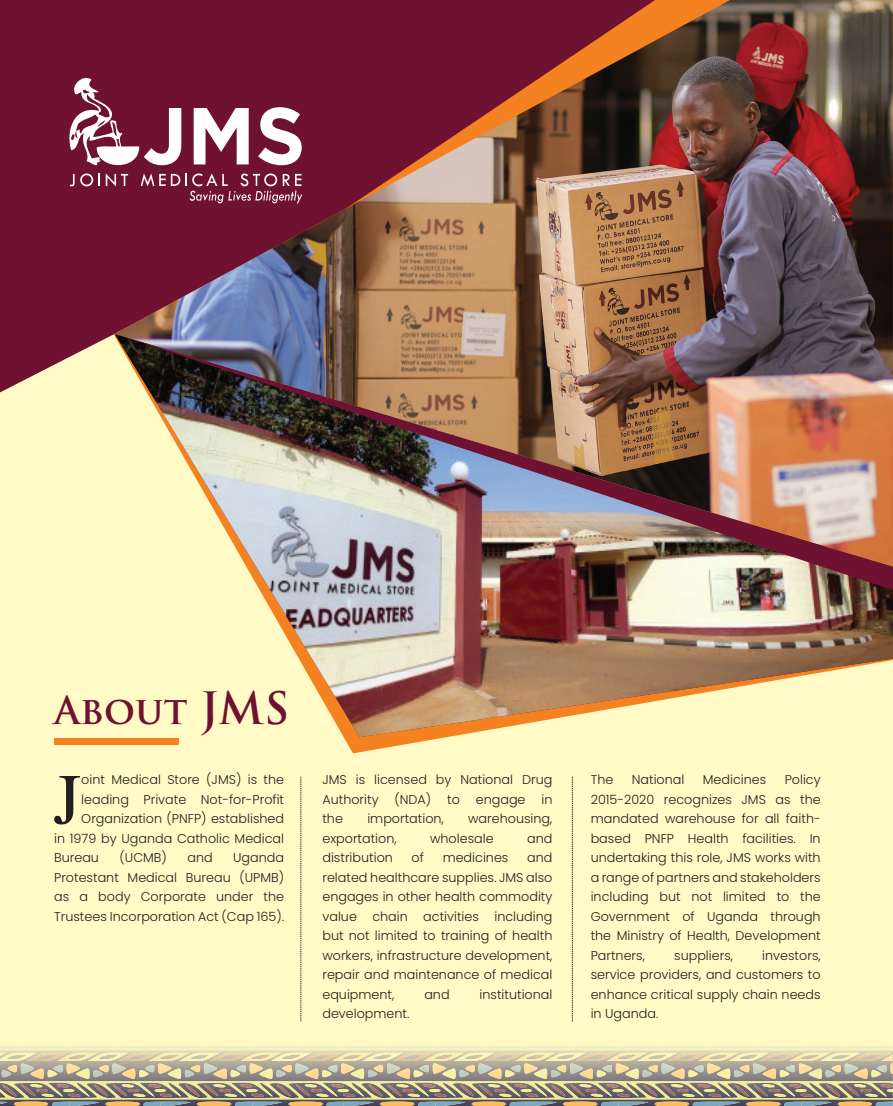
<style>
.page{position:relative;width:893px;height:1106px;background:#fff}
.page>*{position:absolute;margin:0;border:0;box-sizing:border-box;transform-origin:0 0}
.t1{font:71.7px "Times";color:#231f20}
.t2{font:700 37.5px "Trajan Pro";color:#6f1131}
.t3{font:300 12.75px/19.5px "Poppins";color:#231f20;text-align:justify}
.s1{font-size:43.5px}
</style>
<div class="page">
<div style="left:0;top:314px;width:893px;height:792px;background:#fffac6"></div>
<img style="left:259px;top:590px;width:634px;height:147px">
<svg style="left:0;top:0;width:115px;height:392px;background:#7b253d"></svg>
<img style="left:115px;top:0;width:778px;height:334px">
<img style="left:115px;top:334px;width:778px;height:256px">
<svg style="left:65px;top:73px;width:237px;height:130px"></svg>
<svg style="left:301px;top:776px;width:1px;height:245px"></svg>
<svg style="left:572px;top:776px;width:1px;height:245px"></svg>
<div style="left:54px;top:738px;width:125px;height:6px;background:#f58220"></div>
<svg style="left:0;top:1046px;width:893px;height:60px;background:#b9b095"></svg>
<h2 class="t2" style="left:54px;top:686px;width:237px">About <span class="s1">JMS</span></h2>
<h1 class="t1" style="left:53px;top:759px;width:29px">J</h1>
<p class="t3" style="left:81px;top:770px;width:204px">oint Medical Store (JMS) is the</p>
<p class="t3" style="left:81px;top:789px;width:204px">leading Private Not-for-Profit</p>
<p class="t3" style="left:81px;top:809px;width:204px">Organization (PNFP) established</p>
<p class="t3" style="left:54px;top:828px;width:231px">in 1979 by Uganda Catholic Medical</p>
<p class="t3" style="left:54px;top:848px;width:46px">Bureau</p>
<p class="t3" style="left:120px;top:848px;width:49px">(UCMB)</p>
<p class="t3" style="left:187px;top:848px;width:27px">and</p>
<p class="t3" style="left:54px;top:848px;width:231px;text-indent:179px">Uganda Protestant Medical Bureau (UPMB) as a body Corporate under the Trustees Incorporation Act (Cap 165).</p>
<p class="t3" style="left:322px;top:770px;width:231px">JMS is licensed by National Drug Authority (NDA) to engage in the</p>
<p class="t3" style="left:367px;top:809px;width:78px">importation,</p>
<p class="t3" style="left:468px;top:809px;width:86px">warehousing,</p>
<p class="t3" style="left:322px;top:828px;width:76px">exportation,</p>
<p class="t3" style="left:430px;top:828px;width:65px">wholesale</p>
<p class="t3" style="left:527px;top:828px;width:27px">and</p>
<p class="t3" style="left:322px;top:848px;width:72px">distribution</p>
<p class="t3" style="left:412px;top:848px;width:14px">of</p>
<p class="t3" style="left:443px;top:848px;width:67px">medicines</p>
<p class="t3" style="left:322px;top:848px;width:232px;text-indent:205px">and related healthcare supplies. JMS also engages in other health commodity value chain activities including but not limited to training of health workers, infrastructure development, repair and maintenance of medical equipment,</p>
<p class="t3" style="left:424px;top:984px;width:27px">and</p>
<p class="t3" style="left:480px;top:984px;width:74px">institutional</p>
<p class="t3" style="left:322px;top:1004px;width:89px">development.</p>
<p class="t3" style="left:591px;top:770px;width:231px;text-indent:194px">Policy 2015-2020 recognizes JMS as the mandated warehouse for all faith&shy;based PNFP Health facilities. In undertaking this role, JMS works with a range of partners and stakeholders including but not limited to the Government of Uganda through the Ministry of Health, Development Partners,</p>
<p class="t3" style="left:591px;top:770px;width:24px">The</p>
<p class="t3" style="left:632px;top:770px;width:54px">National</p>
<p class="t3" style="left:703px;top:770px;width:65px">Medicines</p>
<p class="t3" style="left:591px;top:945px;width:231px;text-indent:172px">investors, service providers, and customers to enhance critical supply chain needs in Uganda.</p>
<p class="t3" style="left:674px;top:945px;width:60px">suppliers,</p>
</div>
